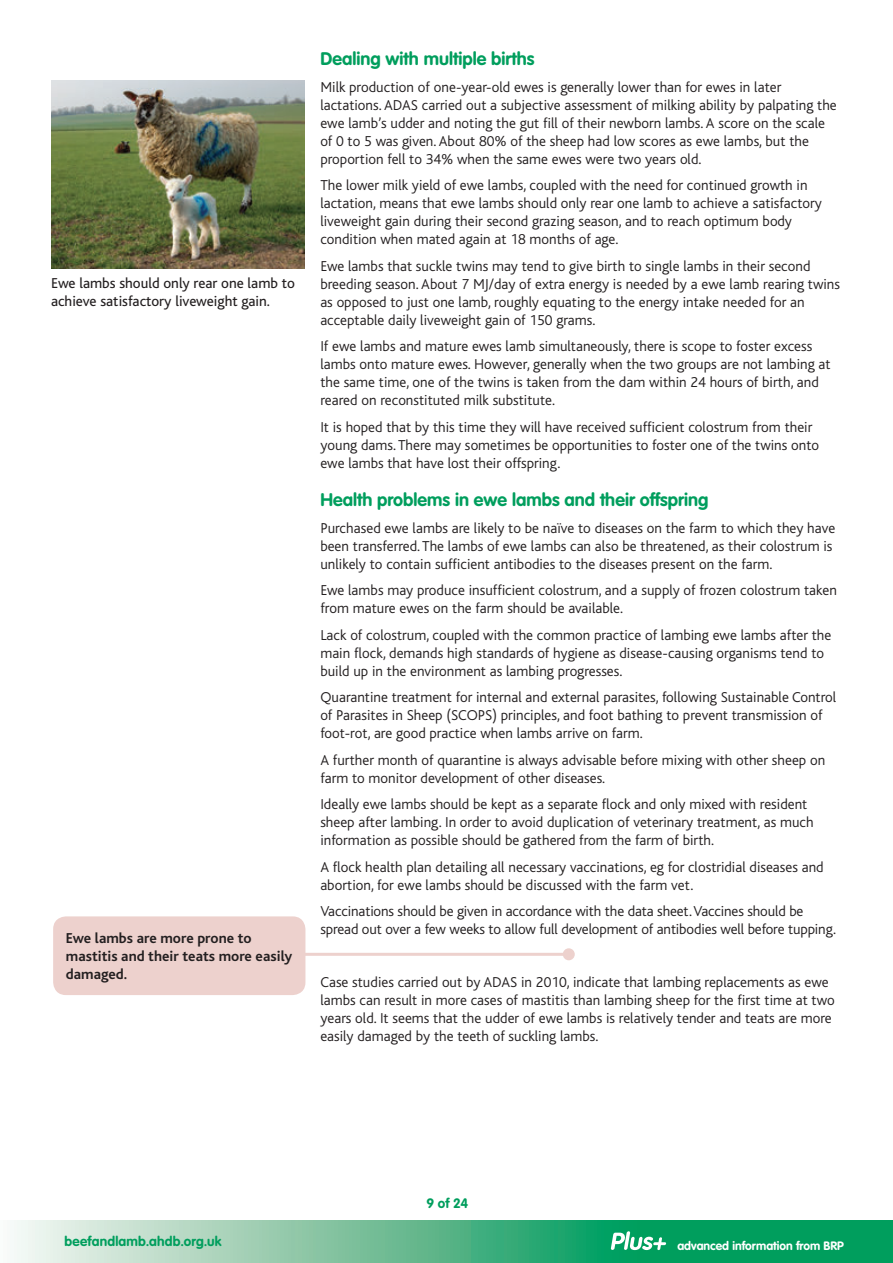
<style>
.page{position:relative;width:893px;height:1263px;background:#fff}
.page>*{position:absolute;margin:0;border:0;box-sizing:border-box;transform-origin:0 0}
.t1{font:700 18px "VAG Rounded";color:#009e5d}
.t2{font:300 15px/18px "Bliss";color:#231f20}
.t3{font:15px/18px "Bliss";color:#231f20}
.t4{font:700 15px/18px "Bliss";color:#231f20}
.t5{font:700 13.5px "VAG Rounded";letter-spacing:.015em;color:#009e5d}
.t6{font:700 12px "VAG Rounded";color:#fff}
</style>
<div class="page">
<svg style="left:14px;top:1220px;width:879px;height:43px;background:#5dbb90"></svg>
<svg style="left:611px;top:1231px;width:55px;height:19px"></svg>
<img style="left:51px;top:81px;width:253px;height:188px">
<hr style="left:176px;top:953px;width:393px;height:3px;background:#edd1cd">
<div style="left:563px;top:948px;width:12px;height:12px;background:#edd1cd;border-radius:50%"></div>
<div style="left:53px;top:916px;width:252px;height:79px;background:#edd1cd;border-radius:13px"></div>
<p class="t3" style="left:51px;top:274px;width:245px">Ewe lambs should only rear one lamb to achieve satisfactory liveweight gain.</p>
<p class="t4" style="left:66px;top:930px;width:228px">Ewe lambs are more prone to mastitis and their teats more easily damaged.</p>
<p class="t1" style="left:320px;top:48px;width:216px">Dealing with multiple births</p>
<p class="t2" style="left:320px;top:78px;width:518px">Milk production of one-year-old ewes is generally lower than for ewes in later lactations. ADAS carried out a subjective assessment of milking ability by palpating the ewe lamb’s udder and noting the gut fill of their newborn lambs. A score on the scale of 0 to 5 was given. About 80% of the sheep had low scores as ewe lambs, but the proportion fell to 34% when the same ewes were two years old.</p>
<p class="t2" style="left:320px;top:176px;width:503px">The lower milk yield of ewe lambs, coupled with the need for continued growth in lactation, means that ewe lambs should only rear one lamb to achieve a satisfactory liveweight gain during their second grazing season, and to reach optimum body condition when mated again at 18 months of age.</p>
<p class="t2" style="left:320px;top:257px;width:521px">Ewe lambs that suckle twins may tend to give birth to single lambs in their second breeding season. About 7 MJ/day of extra energy is needed by a ewe lamb rearing twins as opposed to just one lamb, roughly equating to the energy intake needed for an acceptable daily liveweight gain of 150 grams.</p>
<p class="t2" style="left:320px;top:337px;width:512px">If ewe lambs and mature ewes lamb simultaneously, there is scope to foster excess lambs onto mature ewes. However, generally when the two groups are not lambing at the same time, one of the twins is taken from the dam within 24 hours of birth, and reared on reconstituted milk substitute.</p>
<p class="t2" style="left:320px;top:418px;width:500px">It is hoped that by this time they will have received sufficient colostrum from their young dams. There may sometimes be opportunities to foster one of the twins onto ewe lambs that have lost their offspring.</p>
<p class="t1" style="left:320px;top:489px;width:390px">Health problems in ewe lambs and their offspring</p>
<p class="t2" style="left:320px;top:519px;width:516px">Purchased ewe lambs are likely to be naïve to diseases on the farm to which they have been transferred. The lambs of ewe lambs can also be threatened, as their colostrum is unlikely to contain sufficient antibodies to the diseases present on the farm.</p>
<p class="t2" style="left:320px;top:582px;width:518px">Ewe lambs may produce insufficient colostrum, and a supply of frozen colostrum taken from mature ewes on the farm should be available.</p>
<p class="t2" style="left:320px;top:626px;width:513px">Lack of colostrum, coupled with the common practice of lambing ewe lambs after the main flock, demands high standards of hygiene as disease-causing organisms tend to build up in the environment as lambing progresses.</p>
<p class="t2" style="left:320px;top:689px;width:517px">Quarantine treatment for internal and external parasites, following Sustainable Control of Parasites in Sheep (SCOPS) principles, and foot bathing to prevent transmission of foot-rot, are good practice when lambs arrive on farm.</p>
<p class="t2" style="left:320px;top:751px;width:506px">A further month of quarantine is always advisable before mixing with other sheep on farm to monitor development of other diseases.</p>
<p class="t2" style="left:320px;top:796px;width:495px">Ideally ewe lambs should be kept as a separate flock and only mixed with resident sheep after lambing. In order to avoid duplication of veterinary treatment, as much information as possible should be gathered from the farm of birth.</p>
<p class="t2" style="left:320px;top:858px;width:505px">A flock health plan detailing all necessary vaccinations, eg for clostridial diseases and abortion, for ewe lambs should be discussed with the farm vet.</p>
<p class="t2" style="left:320px;top:903px;width:517px">Vaccinations should be given in accordance with the data sheet. Vaccines should be spread out over a few weeks to allow full development of antibodies well before tupping.</p>
<p class="t2" style="left:320px;top:974px;width:516px">Case studies carried out by ADAS in 2010, indicate that lambing replacements as ewe lambs can result in more cases of mastitis than lambing sheep for the first time at two years old. It seems that the udder of ewe lambs is relatively tender and teats are more easily damaged by the teeth of suckling lambs.</p>
<p class="t5" style="left:65px;top:1233px;width:159px">beefandlamb.ahdb.org.uk</p>
<p class="t5" style="left:426px;top:1195px;width:43px">9 of 24</p>
<p class="t6" style="left:677px;top:1239px;width:168px">advanced information from BRP</p>
</div>
